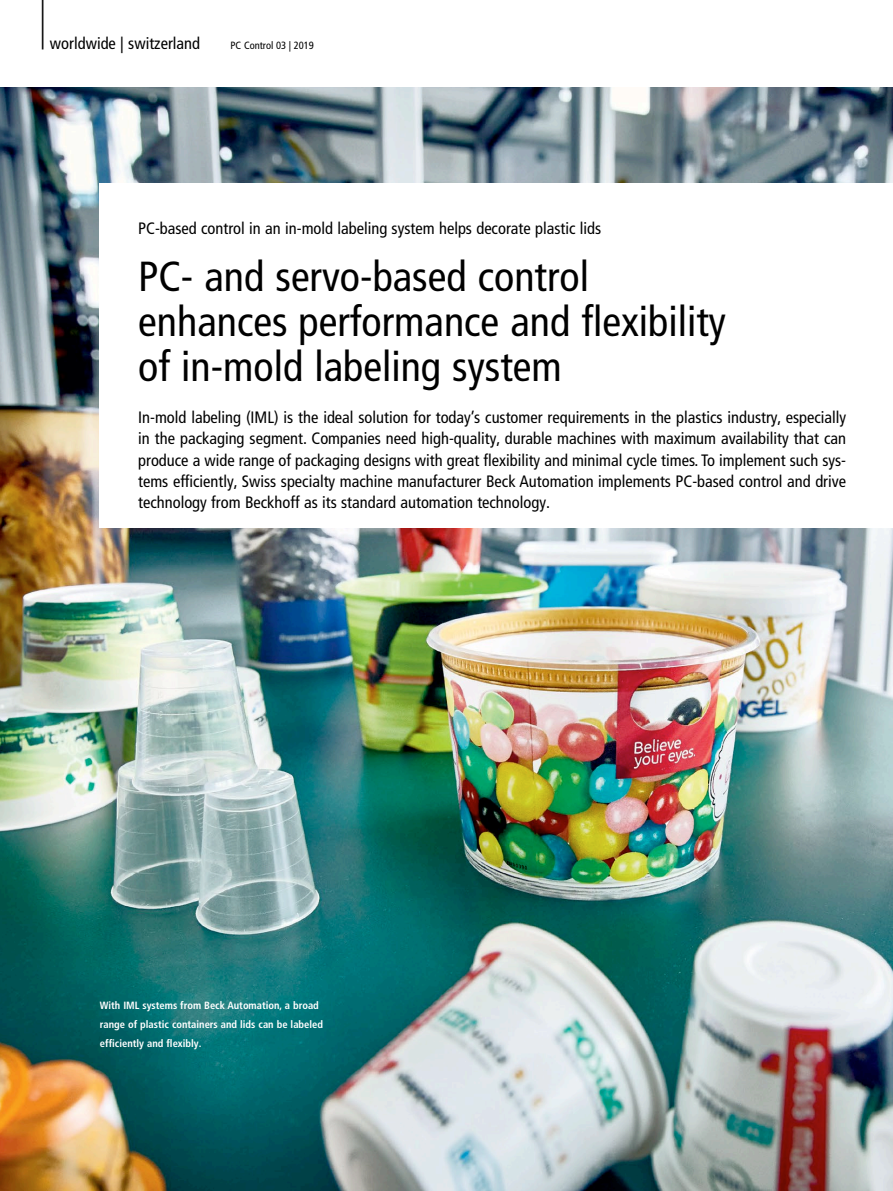
<style>
.page{position:relative;width:893px;height:1191px;background:#fff}
.page>*{position:absolute;margin:0;border:0;box-sizing:border-box;transform-origin:0 0}
.t1{font:300 condensed 61.8px "Frutiger LT Pro";color:#000;scale:.49 1}
.t2{font:condensed 42px/45px "Frutiger LT Pro";color:#000}
.t3{font:condensed 16.5px/21.3px "Frutiger LT Pro";color:#000;text-align:justify}
.t4{font:700 condensed 10.5px/19px "Frutiger LT Pro";color:#fff}
.t5{font:condensed 10.5px "Frutiger LT Pro";color:#000}
</style>
<div class="page">
<img style="left:0;top:87px;width:893px;height:1104px">
<div style="left:100px;top:183px;width:793px;height:344px;background:#fff"></div>
<h1 class="t1" style="left:39px;top:-23px;width:15px">|</h1>
<p class="t3" style="left:50px;top:33px;width:152px">worldwide | switzerland</p>
<p class="t5" style="left:231px;top:39px;width:85px">PC Control 03 | 2019</p>
<p class="t3" style="left:138px;top:217px;width:464px">PC-based control in an in-mold labeling system helps decorate plastic lids</p>
<h2 class="t2" style="left:138px;top:254px;width:589px">PC- and servo-based control enhances performance and flexibility of in-mold labeling system</h2>
<p class="t3" style="left:138px;top:407px;width:710px">In-mold labeling (IML) is the ideal solution for today’s customer requirements in the plastics industry, especially in the packaging segment. Companies need high-quality, durable machines with maximum availability that can produce a wide range of packaging designs with great flexibility and minimal cycle times. To implement such sys&shy;tems efficiently, Swiss specialty machine manufacturer Beck Automation implements PC-based control and drive technology from Beckhoff as its standard automation technology.</p>
<p class="t4" style="left:100px;top:995px;width:225px">With IML systems from Beck Automation, a broad range of plastic containers and lids can be labeled efficiently and flexibly.</p>
</div>
